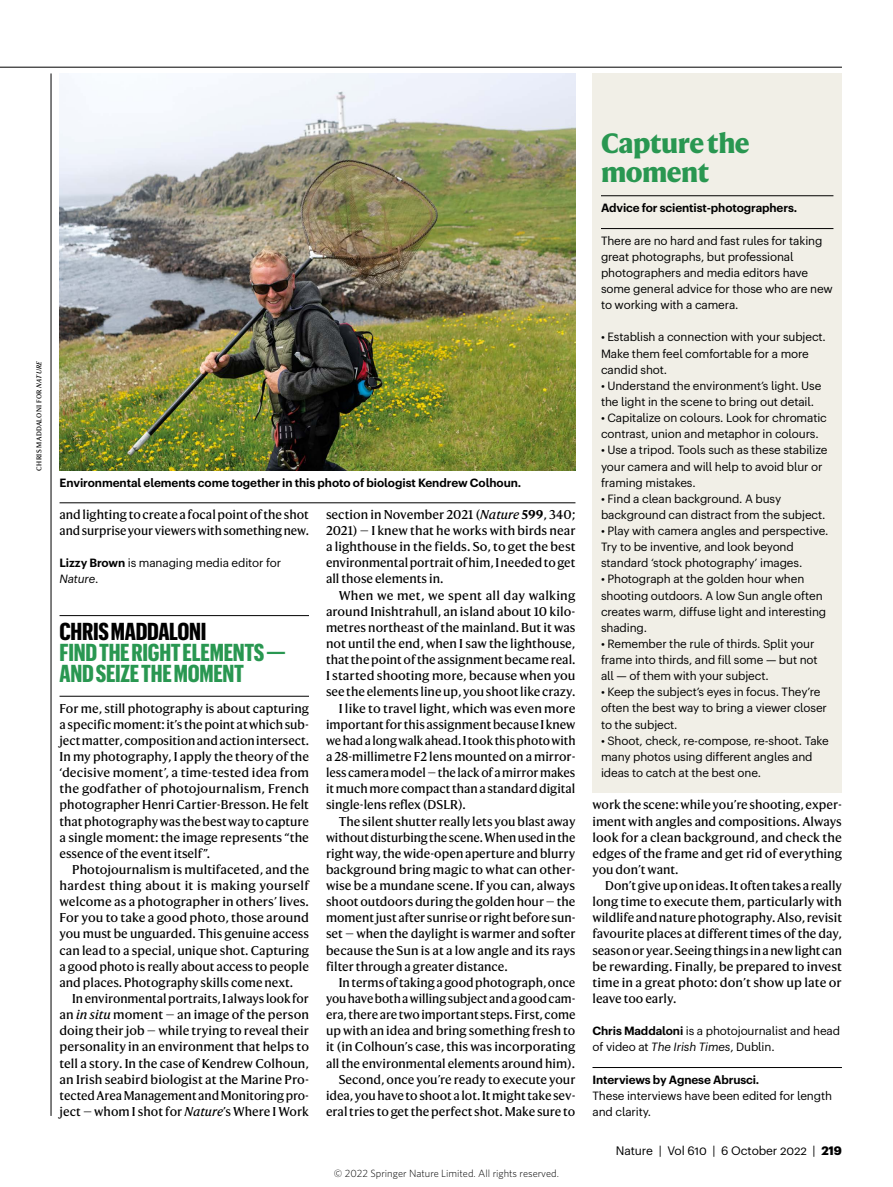
<style>
.page{position:relative;width:893px;height:1187px;background:#fff}
.page>*{position:absolute;margin:0;border:0;box-sizing:border-box;transform-origin:0 0}
.t1{font:800 27px/28.5px "Harding";letter-spacing:-.02em;color:#299751}
.t2{font:700 24px/21px "Graphik X Cond";letter-spacing:-.01em;color:#299751}
.t3{font:700 24px "Graphik X Cond";letter-spacing:-.01em;color:#000}
.t4{font:12.3px/16px "Harding Text";color:#000;text-align:justify}
.t5{font:12.3px "Harding Text";letter-spacing:.02em;color:#000}
.t6{font:12px "Graphik Naturel";letter-spacing:-.01em;color:#000}
.t7{font:11.7px/16px "Graphik Naturel";letter-spacing:-.01em;color:#000}
.t8{font:600 11.7px "Graphik Naturel";letter-spacing:-.005em;color:#000}
.t9{font:300 10.5px "Whitney";color:#000}
.t10{font:6.75px "Harding Text";letter-spacing:.05em;color:#000}
.s1{font-style:italic}
.s2{font-weight:600}
.s3{font-weight:700}
</style>
<div class="page">
<hr style="left:60px;top:615px;width:249px;height:1px;background:#000">
<hr style="left:60px;top:696px;width:249px;height:1px;background:#000">
<div style="left:592px;top:73px;width:250px;height:720px;background:#f1efe7"></div>
<hr style="left:601px;top:228px;width:232px;height:1px;background:#000">
<hr style="left:601px;top:195px;width:232px;height:1px;background:#000">
<img style="left:60px;top:73px;width:515px;height:397px">
<hr style="left:60px;top:502px;width:515px;height:1px;background:#000">
<hr style="left:592px;top:1067px;width:250px;height:1px;background:#000">
<hr style="left:51px;top:73px;width:1px;height:1042px;background:#000">
<hr style="left:0;top:67px;width:842px;height:1px;background:#000">
<p class="t10" style="left:35px;top:470px;width:111px;rotate:-90deg">CHRIS MADDALONI FOR <span class="s1">NATURE</span></p>
<p class="t8" style="left:60px;top:473px;width:463px">Environmental elements come together in this photo of biologist Kendrew Colhoun.</p>
<p class="t4" style="left:60px;top:506px;width:251px">and lighting to create a focal point of the shot and surprise your viewers with something new.</p>
<p class="t7" style="left:60px;top:554px;width:223px"><span class="s2">Lizzy Brown</span> is managing media editor for<br><span class="s1">Nature</span>.</p>
<h2 class="t3" style="left:60px;top:614px;width:148px">CHRIS MADDALONI</h2>
<h2 class="t2" style="left:60px;top:640px;width:228px">FIND THE RIGHT ELEMENTS —<br>AND SEIZE THE MOMENT</h2>
<p class="t4" style="left:60px;top:700px;width:251px">For me, still photography is about capturing a specific moment: it’s the point at which sub&shy;ject matter, composition and action intersect.<br>In my photography, I apply the theory of the ‘decisive moment’, a time-tested idea from the godfather of photojournalism, French photographer Henri Cartier-Bresson. He felt that photography was the best way to capture a single moment: the image represents “the essence of the event itself”.</p>
<p class="t4" style="left:60px;top:861px;width:251px;text-indent:13px">Photojournalism is multifaceted, and the hardest thing about it is making yourself welcome as a photographer in others’ lives.<br>For you to take a good photo, those around you must be unguarded. This genuine access can lead to a special, unique shot. Capturing a good photo is really about access to people and places. Photography skills come next.</p>
<p class="t4" style="left:60px;top:990px;width:251px;text-indent:13px">In environmental portraits, I always look for an <span class="s1">in situ</span> moment — an image of the person doing their job — while trying to reveal their personality in an environment that helps to tell a story. In the case of Kendrew Colhoun, an Irish seabird biologist at the Marine Pro&shy;tected Area Management and Monitoring pro&shy;ject — whom I shot for <span class="s1">Nature</span>’s Where I Work</p>
<p class="t4" style="left:326px;top:506px;width:251px">section in November 2021 (<span class="s1">Nature</span> <span class="s2">599</span>, 340; 2021) — I knew that he works with birds near a lighthouse in the fields. So, to get the best environmental portrait of him, I needed to get all those elements in.</p>
<p class="t5" style="left:339px;top:587px;width:238px">When we met, we spent all day walking</p>
<p class="t4" style="left:326px;top:603px;width:251px">around Inishtrahull, an island about 10 kilo-</p>
<p class="t4" style="left:326px;top:619px;width:251px">metres northeast of the mainland. But it was</p>
<p class="t4" style="left:326px;top:635px;width:251px">not until the end, when I saw the lighthouse,</p>
<p class="t4" style="left:326px;top:652px;width:251px">that the point of the assignment became real.</p>
<p class="t4" style="left:326px;top:668px;width:251px">I started shooting more, because when you</p>
<p class="t4" style="left:326px;top:684px;width:251px">see the elements line up, you shoot like crazy.</p>
<p class="t4" style="left:339px;top:700px;width:238px">I like to travel light, which was even more</p>
<p class="t4" style="left:326px;top:716px;width:251px">important for this assignment because I knew</p>
<p class="t4" style="left:326px;top:732px;width:251px">we had a long walk ahead. I took this photo with</p>
<p class="t4" style="left:326px;top:748px;width:251px">a 28-millimetre F2 lens mounted on a mirror-</p>
<p class="t4" style="left:326px;top:764px;width:251px">less camera model — the lack of a mirror makes</p>
<p class="t4" style="left:326px;top:781px;width:251px">it much more compact than a standard digital</p>
<p class="t4" style="left:326px;top:797px;width:141px">single-lens reflex (DSLR).</p>
<p class="t4" style="left:339px;top:813px;width:238px">The silent shutter really lets you blast away</p>
<p class="t4" style="left:326px;top:829px;width:251px">without disturbing the scene. When used in the</p>
<p class="t4" style="left:326px;top:845px;width:251px">right way, the wide-open aperture and blurry</p>
<p class="t4" style="left:326px;top:861px;width:251px">background bring magic to what can other-</p>
<p class="t4" style="left:326px;top:877px;width:251px">wise be a mundane scene. If you can, always</p>
<p class="t4" style="left:326px;top:893px;width:251px">shoot outdoors during the golden hour — the</p>
<p class="t4" style="left:326px;top:910px;width:251px">moment just after sunrise or right before sun-</p>
<p class="t4" style="left:326px;top:926px;width:251px">set — when the daylight is warmer and softer</p>
<p class="t4" style="left:326px;top:942px;width:251px">because the Sun is at a low angle and its rays</p>
<p class="t4" style="left:326px;top:958px;width:183px">filter through a greater distance.</p>
<p class="t4" style="left:339px;top:974px;width:238px">In terms of taking a good photograph, once</p>
<p class="t4" style="left:326px;top:990px;width:251px">you have both a willing subject and a good cam-</p>
<p class="t4" style="left:326px;top:1006px;width:251px">era, there are two important steps. First, come</p>
<p class="t4" style="left:326px;top:1022px;width:251px">up with an idea and bring something fresh to</p>
<p class="t4" style="left:326px;top:1039px;width:251px">it (in Colhoun’s case, this was incorporating</p>
<p class="t4" style="left:326px;top:1055px;width:251px">all the environmental elements around him).</p>
<p class="t4" style="left:339px;top:1071px;width:238px">Second, once you’re ready to execute your</p>
<p class="t4" style="left:326px;top:1087px;width:251px">idea, you have to shoot a lot. It might take sev-</p>
<p class="t4" style="left:326px;top:1103px;width:251px">eral tries to get the perfect shot. Make sure to</p>
<p class="t9" style="left:334px;top:1166px;width:226px">© 2022 Springer Nature Limited. All rights reserved.</p>
<h1 class="t1" style="left:601px;top:129px;width:150px">Capture the moment</h1>
<p class="t8" style="left:601px;top:199px;width:198px">Advice for scientist-photographers.</p>
<p class="t7" style="left:601px;top:231px;width:233px">There are no hard and fast rules for taking great photographs, but professional photographers and media editors have some general advice for those who are new to working with a camera.</p>
<p class="t7" style="left:601px;top:328px;width:226px">• Establish a connection with your subject.<br>Make them feel comfortable for a more candid shot.</p>
<p class="t7" style="left:601px;top:377px;width:222px">• Understand the environment’s light. Use the light in the scene to bring out detail.</p>
<p class="t7" style="left:601px;top:409px;width:227px">• Capitalize on colours. Look for chromatic contrast, union and metaphor in colours.</p>
<p class="t7" style="left:601px;top:441px;width:228px">• Use a tripod. Tools such as these stabilize your camera and will help to avoid blur or framing mistakes.</p>
<p class="t7" style="left:601px;top:489px;width:226px">• Find a clean background. A busy background can distract from the subject.</p>
<p class="t7" style="left:601px;top:522px;width:229px">• Play with camera angles and perspective.<br>Try to be inventive, and look beyond standard ‘stock photography’ images.</p>
<p class="t7" style="left:601px;top:570px;width:227px">• Photograph at the golden hour when shooting outdoors. A low Sun angle often creates warm, diffuse light and interesting shading.</p>
<p class="t7" style="left:601px;top:635px;width:218px">• Remember the rule of thirds. Split your frame into thirds, and fill some — but not all — of them with your subject.</p>
<p class="t7" style="left:601px;top:683px;width:227px">• Keep the subject’s eyes in focus. They’re often the best way to bring a viewer closer to the subject.</p>
<p class="t7" style="left:601px;top:731px;width:229px">• Shoot, check, re-compose, re-shoot. Take many photos using different angles and ideas to catch at the best one.</p>
<p class="t4" style="left:592px;top:797px;width:251px">work the scene: while you’re shooting, exper&shy;iment with angles and compositions. Always look for a clean background, and check the edges of the frame and get rid of everything you don’t want.</p>
<p class="t4" style="left:592px;top:877px;width:251px;text-indent:13px">Don’t give up on ideas. It often takes a really long time to execute them, particularly with wildlife and nature photography. Also, revisit favourite places at different times of the day, season or year. Seeing things in a new light can be rewarding. Finally, be prepared to invest time in a great photo: don’t show up late or leave too early.</p>
<p class="t7" style="left:592px;top:1022px;width:249px"><span class="s2">Chris Maddaloni</span> is a photojournalist and head of video at <span class="s1">The Irish Times</span>, Dublin.</p>
<p class="t8" style="left:592px;top:1070px;width:168px">Interviews by Agnese Abrusci.</p>
<p class="t7" style="left:592px;top:1086px;width:241px">These interviews have been edited for length and clarity.</p>
<p class="t6" style="left:616px;top:1141px;width:228px">Nature | Vol 610 | 6 October 2022 | <span class="s3">219</span></p>
</div>
